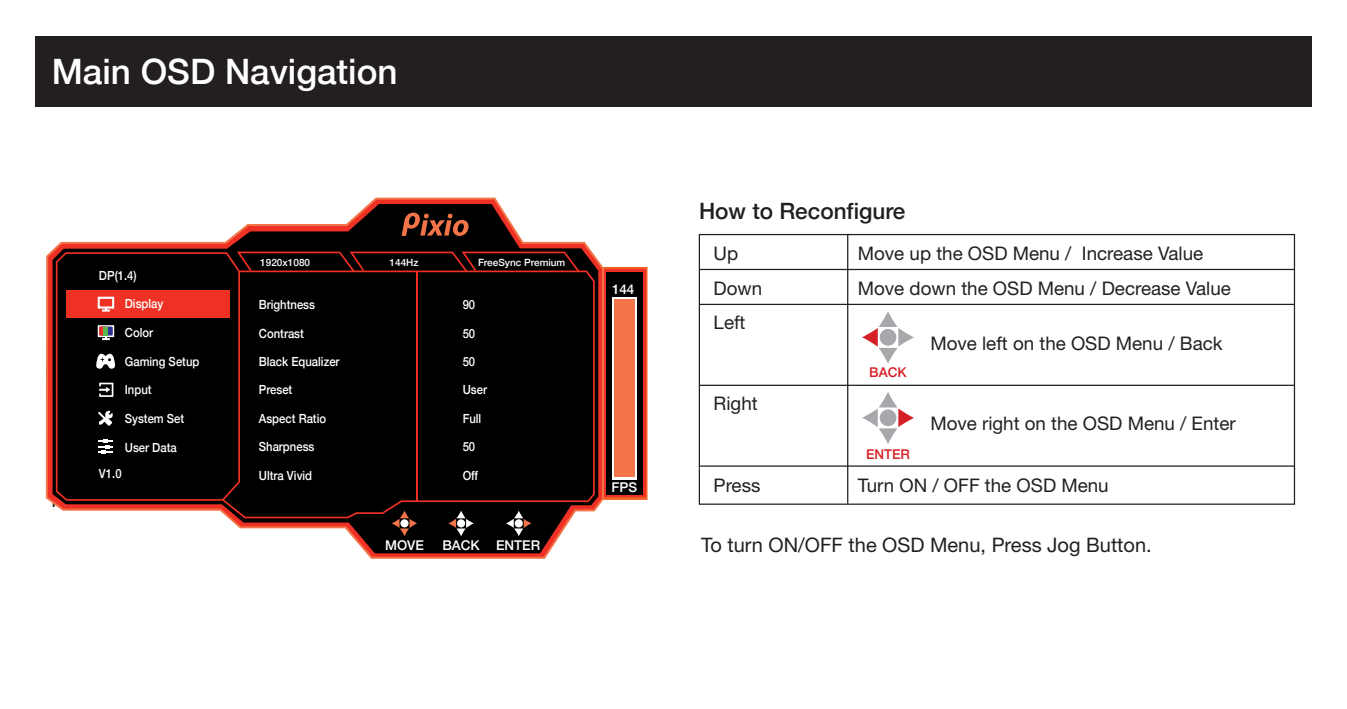
<style>
.page{position:relative;width:1347px;height:709px;background:#fff}
.page>*{position:absolute;margin:0;border:0;box-sizing:border-box;transform-origin:0 0}
.t1{font:500 35px "Helvetica Neue";color:#fff}
.t2{font:500 22.5px "Helvetica Neue";color:#231f20}
.t3{font:20px "Helvetica Neue";color:#231f20}
.t4{font:18.75px/34.2px "Helvetica Neue";color:#231f20}
.t5{font:500 13.5px "Helvetica Neue";color:#fff}
.t6{font:500 13.5px "Helvetica Neue";color:#d62027}
.t7{font:500 12.5px "Helvetica Neue";color:#fff;scale:.9 1}
.t8{font:500 10px "Helvetica Neue";color:#fff}
</style>
<div class="page">
<div style="left:35px;top:36px;width:1276px;height:71px;background:#231f20"></div>
<svg style="left:604px;top:267px;width:43px;height:233px"></svg>
<div style="left:604px;top:269px;width:41px;height:228px;background:#ee3124"></div>
<div style="left:606px;top:272px;width:37px;height:222px;background:#000"></div>
<svg style="left:46px;top:198px;width:558px;height:361px"></svg>
<svg style="left:48px;top:200px;width:554px;height:356px"></svg>
<svg style="left:53px;top:204px;width:545px;height:349px"></svg>
<svg style="left:401px;top:213px;width:67px;height:23px;background:#66301e"></svg>
<div style="left:56px;top:252px;width:181px;height:248px;background:#000"></div>
<div style="left:222px;top:270px;width:373px;height:248px;background:#000"></div>
<hr style="left:416px;top:272px;width:2px;height:229px;background:#ee3124">
<svg style="left:237px;top:251px;width:342px;height:21px;background:#290806"></svg>
<div style="left:612px;top:297px;width:24px;height:182px;background:#fff"></div>
<div style="left:614px;top:299px;width:21px;height:178px;background:#f27448"></div>
<svg style="left:392px;top:510px;width:25px;height:26px"></svg>
<div style="left:400px;top:519px;width:8px;height:8px;background:#fff;border-radius:50%"></div>
<svg style="left:448px;top:510px;width:26px;height:26px"></svg>
<div style="left:457px;top:519px;width:8px;height:8px;background:#fff;border-radius:50%"></div>
<svg style="left:506px;top:510px;width:25px;height:26px"></svg>
<div style="left:514px;top:519px;width:9px;height:8px;background:#fff;border-radius:50%"></div>
<div style="left:66px;top:290px;width:163px;height:28px;background:#ee3124"></div>
<svg style="left:98px;top:297px;width:16px;height:14px"></svg>
<svg style="left:98px;top:325px;width:16px;height:15px"></svg>
<svg style="left:99px;top:382px;width:14px;height:15px"></svg>
<svg style="left:98px;top:439px;width:15px;height:15px"></svg>
<svg style="left:96px;top:353px;width:20px;height:16px"></svg>
<svg style="left:98px;top:410px;width:15px;height:16px"></svg>
<svg style="left:698px;top:233px;width:597px;height:238px"></svg>
<hr style="left:699px;top:304px;width:595px;height:1px;background:#231f20">
<hr style="left:699px;top:269px;width:595px;height:1px;background:#231f20">
<hr style="left:847px;top:234px;width:1px;height:269px;background:#231f20">
<div style="left:698px;top:467px;width:597px;height:38px;border:1px solid #231f20"></div>
<svg style="left:862px;top:311px;width:52px;height:52px"></svg>
<div style="left:879px;top:329px;width:17px;height:16px;background:#a6a8ab;border-radius:50%"></div>
<svg style="left:862px;top:392px;width:52px;height:52px"></svg>
<div style="left:879px;top:409px;width:17px;height:17px;background:#a6a8ab;border-radius:50%"></div>
<h1 class="t1" style="left:52px;top:43px;width:347px">Main OSD Navigation</h1>
<p class="t7" style="left:99px;top:265px;width:43px">DP(1.4)</p>
<p class="t7" style="left:125px;top:294px;width:44px">Display</p>
<p class="t7" style="left:125px;top:322px;width:33px">Color</p>
<p class="t7" style="left:125px;top:351px;width:84px">Gaming Setup</p>
<p class="t7" style="left:125px;top:380px;width:31px">Input</p>
<p class="t7" style="left:125px;top:408px;width:68px">System Set</p>
<p class="t7" style="left:125px;top:437px;width:59px">User Data</p>
<p class="t7" style="left:99px;top:463px;width:27px">V1.0</p>
<p class="t8" style="left:260px;top:255px;width:51px">1920x1080</p>
<p class="t8" style="left:389px;top:255px;width:30px">144Hz</p>
<p class="t8" style="left:478px;top:255px;width:89px">FreeSync Premium</p>
<p class="t7" style="left:259px;top:294px;width:64px">Brightness</p>
<p class="t7" style="left:259px;top:323px;width:52px">Contrast</p>
<p class="t7" style="left:259px;top:352px;width:91px">Black Equalizer</p>
<p class="t7" style="left:259px;top:379px;width:39px">Preset</p>
<p class="t7" style="left:259px;top:408px;width:76px">Aspect Ratio</p>
<p class="t7" style="left:259px;top:436px;width:63px">Sharpness</p>
<p class="t7" style="left:259px;top:465px;width:61px">Ultra Vivid</p>
<p class="t7" style="left:463px;top:294px;width:15px">90</p>
<p class="t7" style="left:463px;top:323px;width:15px">50</p>
<p class="t7" style="left:463px;top:352px;width:15px">50</p>
<p class="t7" style="left:463px;top:379px;width:29px">User</p>
<p class="t7" style="left:463px;top:408px;width:22px">Full</p>
<p class="t7" style="left:463px;top:436px;width:15px">50</p>
<p class="t7" style="left:463px;top:465px;width:19px">Off</p>
<p class="t5" style="left:385px;top:534px;width:40px">MOVE</p>
<p class="t5" style="left:442px;top:534px;width:99px">BACK ENTER</p>
<p class="t5" style="left:612px;top:279px;width:24px">144</p>
<p class="t5" style="left:611px;top:477px;width:27px">FPS</p>
<p class="t2" style="left:699px;top:193px;width:208px">How to Reconfigure</p>
<p class="t4" style="left:713px;top:236px;width:50px">Up<br>Down<br>Left</p>
<p class="t4" style="left:713px;top:386px;width:46px">Right</p>
<p class="t4" style="left:713px;top:468px;width:48px">Press</p>
<p class="t4" style="left:857px;top:236px;width:375px;line-height:35px">Move up the OSD Menu / Increase Value<br>Move down the OSD Menu / Decrease Value</p>
<p class="t6" style="left:869px;top:361px;width:39px">BACK</p>
<p class="t6" style="left:866px;top:443px;width:46px">ENTER</p>
<p class="t4" style="left:930px;top:326px;width:294px">Move left on the OSD Menu / Back</p>
<p class="t4" style="left:930px;top:406px;width:307px">Move right on the OSD Menu / Enter</p>
<p class="t4" style="left:857px;top:468px;width:252px">Turn ON / OFF the OSD Menu</p>
<p class="t3" style="left:701px;top:533px;width:452px">To turn ON/OFF the OSD Menu, Press Jog Button.</p>
</div>
